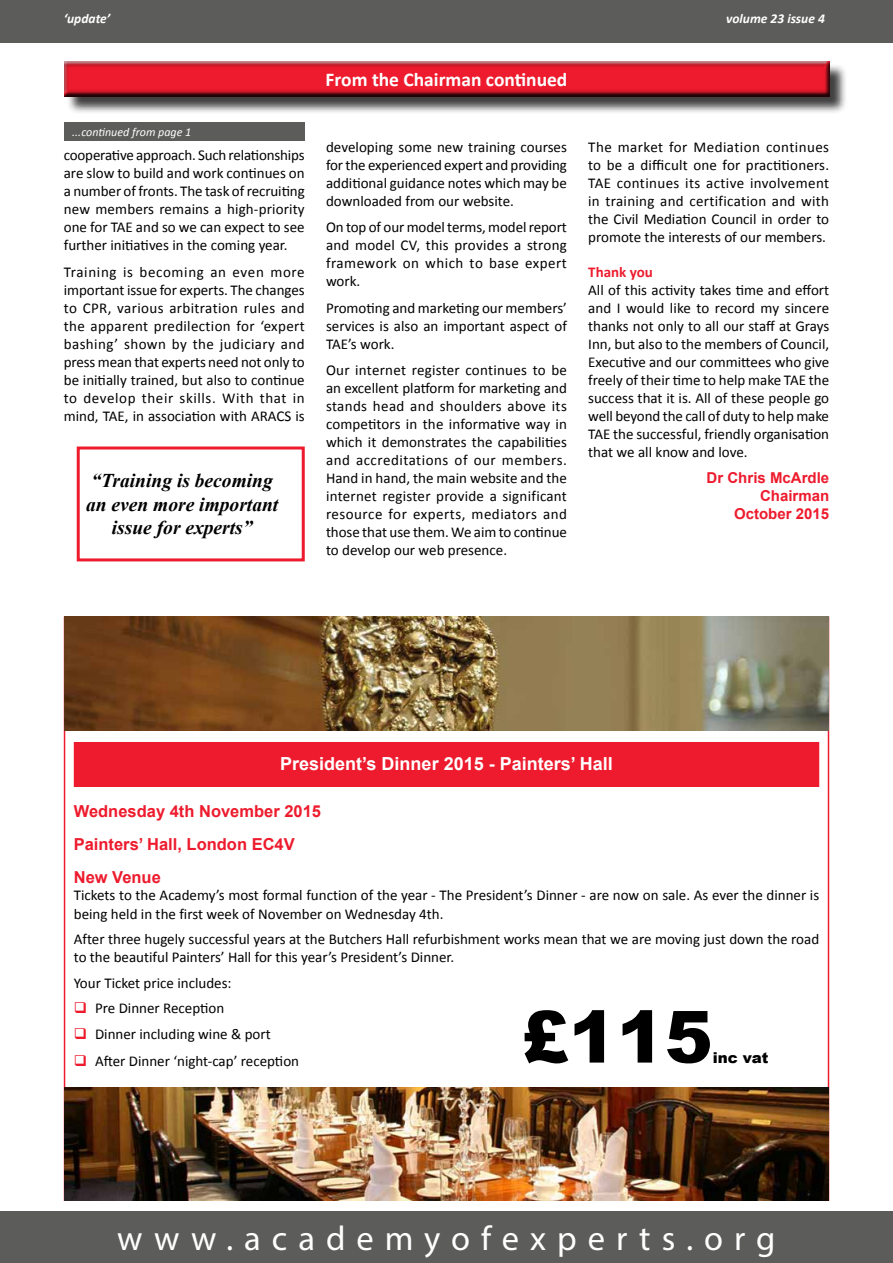
<style>
.page{position:relative;width:893px;height:1263px;background:#fff}
.page>*{position:absolute;margin:0;border:0;box-sizing:border-box;transform-origin:0 0}
.t1{font:900 72px "Arial";color:#000}
.t2{font:34.5px "Myriad Pro";letter-spacing:.32em;color:#fff}
.t3{font:italic 700 19.5px/23.4px "Times New Roman";color:#000;text-align:center}
.t4{font:700 19.5px "Calibri";color:#fff}
.t5{font:700 18px "Arial";color:#fff}
.t6{font:700 16.5px/32.5px "Arial";color:#ed1b2d}
.t7{font:15px/18px "Calibri";color:#000;text-align:justify}
.t8{font:700 15px/18px "Arial";color:#ed1b2d;text-align:right}
.t9{font:700 15px "Calibri";color:#ed1b2d}
.t10{font:900 15px "Arial";color:#000}
.t11{font:italic 700 13.5px "Calibri";color:#fff}
.t12{font:italic 12px "Calibri";color:#fff}
</style>
<div class="page">
<div style="left:0;top:0;width:893px;height:43px;background:#5c5c5b"></div>
<div style="left:0;top:1212px;width:893px;height:51px;background:#5c5c5b"></div>
<div style="left:66px;top:63px;width:782px;height:52px;background:#000;opacity:.75"></div>
<div style="left:64px;top:60px;width:766px;height:38px;background:#000;opacity:.75"></div>
<div style="left:64px;top:122px;width:241px;height:19px;background:#5c5c5b"></div>
<div style="left:77px;top:446px;width:228px;height:115px;border:3px solid #ed1b2d"></div>
<div style="left:74px;top:742px;width:745px;height:45px;background:#ed1b2d"></div>
<img style="left:65px;top:617px;width:763px;height:113px">
<img style="left:65px;top:1087px;width:763px;height:114px">
<p class="t11" style="left:64px;top:9px;width:48px">‘update’</p>
<p class="t11" style="left:726px;top:9px;width:100px">volume 23 issue 4</p>
<p class="t12" style="left:72px;top:124px;width:120px">...continued from page 1</p>
<p class="t7" style="left:64px;top:146px;width:243px">cooperative approach. Such relationships are slow to build and work continues on a number of fronts. The task of recruiting new members remains a high-priority one for TAE and so we can expect to see further initiatives in the coming year.</p>
<p class="t7" style="left:64px;top:263px;width:242px">Training is becoming an even more important issue for experts. The changes to CPR, various arbitration rules and the apparent predilection for ‘expert bashing’ shown by the judiciary and press mean that experts need not only to be initially trained, but also to continue to develop their skills. With that in mind, TAE, in association with ARACS is</p>
<h3 class="t3" style="left:86px;top:468px;width:194px">“Training is becoming an even more important issue for experts”</h3>
<h3 class="t4" style="left:326px;top:66px;width:243px">From the Chairman continued</h3>
<p class="t7" style="left:326px;top:138px;width:242px">developing some new training courses for the experienced expert and providing additional guidance notes which may be downloaded from our website.</p>
<p class="t7" style="left:326px;top:218px;width:242px">On top of our model terms, model report and model CV, this provides a strong framework on which to base expert work.</p>
<p class="t7" style="left:326px;top:299px;width:242px">Promoting and marketing our members’ services is also an important aspect of TAE’s work.</p>
<p class="t7" style="left:326px;top:361px;width:242px">Our internet register continues to be an excellent platform for marketing and stands head and shoulders above its competitors in the informative way in which it demonstrates the capabilities and accreditations of our members.<br>Hand in hand, the main website and the internet register provide a significant resource for experts, mediators and those that use them. We aim to continue to develop our web presence.</p>
<p class="t7" style="left:588px;top:138px;width:242px">The market for Mediation continues to be a difficult one for practitioners.<br>TAE continues its active involvement in training and certification and with the Civil Mediation Council in order to promote the interests of our members.</p>
<p class="t9" style="left:588px;top:261px;width:66px">Thank you</p>
<p class="t7" style="left:588px;top:281px;width:242px">All of this activity takes time and effort and I would like to record my sincere thanks not only to all our staff at Grays Inn, but also to the members of Council, Executive and our committees who give freely of their time to help make TAE the success that it is. All of these people go well beyond the call of duty to help make TAE the successful, friendly organisation that we all know and love.</p>
<p class="t8" style="left:707px;top:469px;width:124px">Dr Chris McArdle<br>Chairman<br>October 2015</p>
<p class="t5" style="left:280px;top:751px;width:334px">President’s Dinner 2015 - Painters’ Hall</p>
<p class="t6" style="left:74px;top:795px;width:249px">Wednesday 4th November 2015<br>Painters’ Hall, London EC4V<br>New Venue</p>
<p class="t7" style="left:74px;top:886px;width:747px">Tickets to the Academy’s most formal function of the year - The President’s Dinner - are now on sale. As ever the dinner is being held in the first week of November on Wednesday 4th.</p>
<p class="t7" style="left:74px;top:929px;width:747px">After three hugely successful years at the Butchers Hall refurbishment works mean that we are moving just down the road to the beautiful Painters’ Hall for this year’s President’s Dinner.</p>
<p class="t7" style="left:95px;top:969px;width:206px;line-height:26.1px;text-align:left;text-indent:-21px">Your Ticket price includes:<br>Pre Dinner Reception<br>Dinner including wine &amp; port<br>After Dinner ‘night-cap’ reception</p>
<h1 class="t1" style="left:521px;top:984px;width:194px">£115</h1>
<p class="t10" style="left:713px;top:1046px;width:57px">inc vat</p>
<h2 class="t2" style="left:117px;top:1217px;width:660px">www.academyofexperts.org</h2>
</div>
